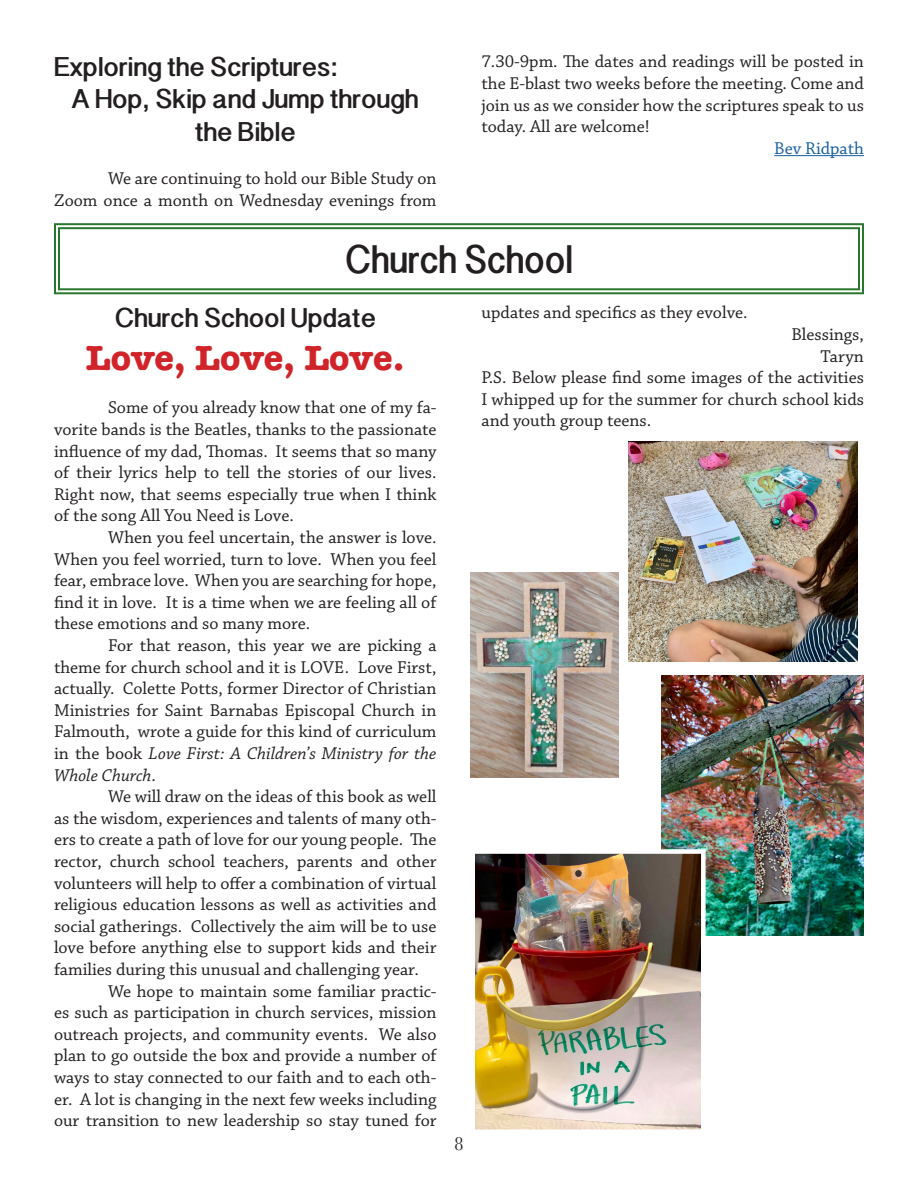
<style>
.page{position:relative;width:918px;height:1188px;background:#fff}
.page>*{position:absolute;margin:0;border:0;box-sizing:border-box;transform-origin:0 0}
.t1{font:700 39.6px "Devanagari Sangam MN";color:#231f20;scale:.91 1}
.t2{font:700 36px "American Typewriter";color:#d1232a}
.t3{font:700 27px/32.4px "Devanagari Sangam MN";color:#231f20;text-align:center}
.t4{font:19.8px "Baskerville";color:#231f20;scale:.91 1}
.t5{font:18px/21.6px "Chaparral Pro";color:#231f20;text-align:justify}
.t6{font:18px "Chaparral Pro";color:#175d9e}
.s1{font-style:italic}
</style>
<div class="page">
<hr style="left:774px;top:155px;width:90px;height:1px;background:#175d9e">
<svg style="left:54px;top:223px;width:810px;height:72px"></svg>
<div style="left:58px;top:227px;width:802px;height:63px;border:2px solid #29762d"></div>
<img style="left:629px;top:442px;width:229px;height:220px">
<img style="left:661px;top:675px;width:203px;height:261px">
<img style="left:471px;top:572px;width:148px;height:206px">
<img style="left:475px;top:854px;width:225px;height:275px">
<div style="left:470px;top:849px;width:236px;height:285px;border:4px solid #fff"></div>
<p class="t3" style="left:54px;top:51px;width:285px">Exploring the Scriptures:</p>
<p class="t3" style="left:72px;top:83px;width:348px">A Hop, Skip and Jump through the Bible</p>
<p class="t5" style="left:54px;top:168px;width:384px;text-align:right">We are continuing to hold our Bible Study on<br>Zoom once a month on Wednesday evenings from</p>
<p class="t5" style="left:482px;top:52px;width:384px">7.30-9pm. The dates and readings will be posted in the E-blast two weeks before the meeting. Come and join us as we consider how the scriptures speak to us today. All are welcome!</p>
<p class="t6" style="left:774px;top:138px;width:91px">Bev Ridpath</p>
<p class="t1" style="left:345px;top:237px;width:251px">Church School</p>
<p class="t3" style="left:115px;top:302px;width:263px">Church School Update</p>
<p class="t2" style="left:86px;top:327px;width:320px">Love, Love, Love.</p>
<p class="t5" style="left:54px;top:398px;width:384px;text-indent:54px">Some of you already know that one of my fa&shy;vorite bands is the Beatles, thanks to the passionate influence of my dad, Thomas. It seems that so many of their lyrics help to tell the stories of our lives.<br>Right now, that seems especially true when I think of the song All You Need is Love.</p>
<p class="t5" style="left:54px;top:527px;width:384px;text-indent:54px">When you feel uncertain, the answer is love.<br>When you feel worried, turn to love. When you feel fear, embrace love. When you are searching for hope, find it in love. It is a time when we are feeling all of these emotions and so many more.</p>
<p class="t5" style="left:54px;top:635px;width:384px;text-indent:54px">For that reason, this year we are picking a theme for church school and it is LOVE. Love First, actually. Colette Potts, former Director of Christian Ministries for Saint Barnabas Episcopal Church in Falmouth, wrote a guide for this kind of curriculum in the book <span class="s1">Love First: A Children’s Ministry for the Whole Church</span>.</p>
<p class="t5" style="left:54px;top:786px;width:384px;text-indent:54px">We will draw on the ideas of this book as well as the wisdom, experiences and talents of many oth&shy;ers to create a path of love for our young people. The rector, church school teachers, parents and other volunteers will help to offer a combination of virtual religious education lessons as well as activities and social gatherings. Collectively the aim will be to use love before anything else to support kids and their families during this unusual and challenging year.</p>
<p class="t5" style="left:54px;top:981px;width:384px;text-indent:54px">We hope to maintain some familiar practic&shy;es such as participation in church services, mission outreach projects, and community events. We also plan to go outside the box and provide a number of ways to stay connected to our faith and to each oth&shy;er. A lot is changing in the next few weeks including our transition to new leadership so stay tuned for</p>
<p class="t5" style="left:482px;top:303px;width:268px">updates and specifics as they evolve.</p>
<p class="t5" style="left:791px;top:324px;width:74px">Blessings,</p>
<p class="t5" style="left:821px;top:346px;width:45px">Taryn</p>
<p class="t5" style="left:482px;top:367px;width:384px">P.S. Below please find some images of the activities I whipped up for the summer for church school kids and youth group teens.</p>
<p class="t4" style="left:454px;top:1131px;width:11px">8</p>
</div>
